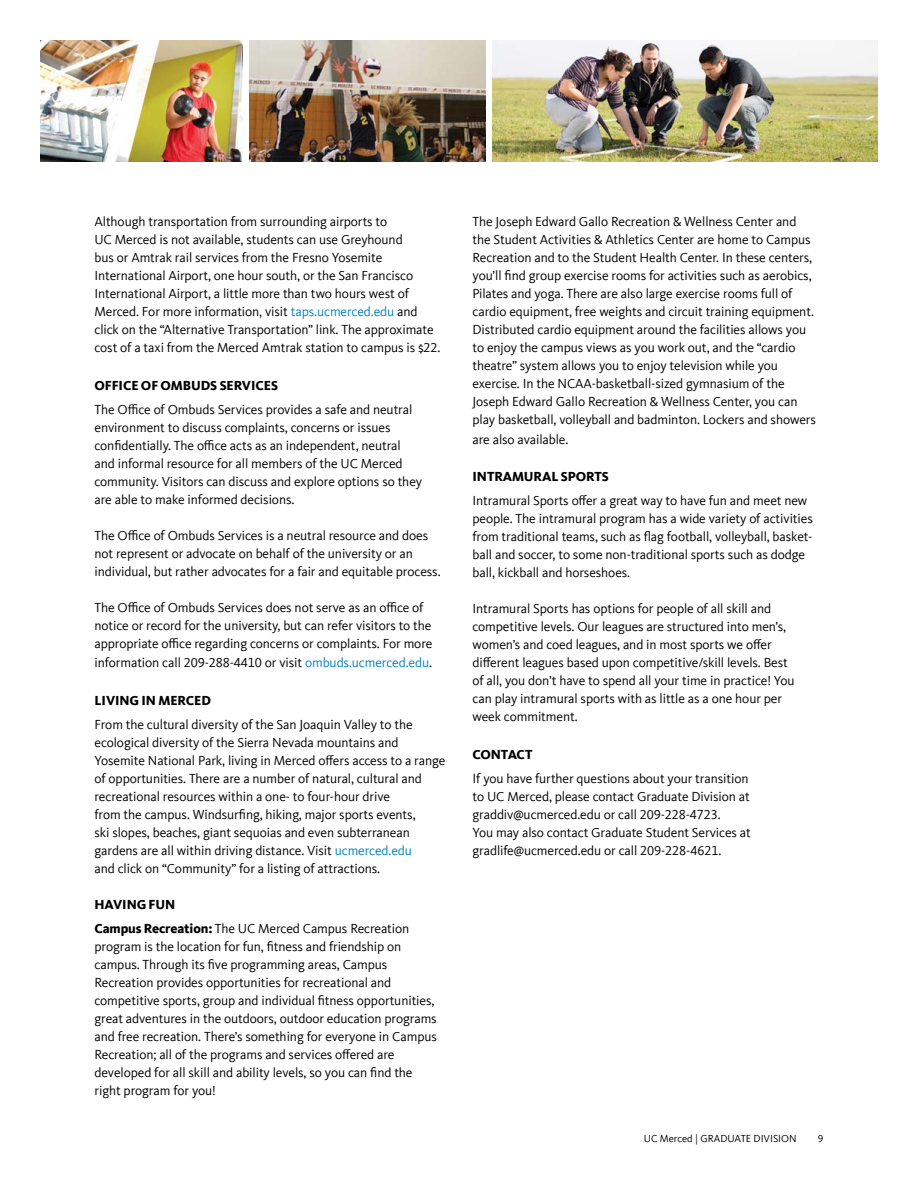
<style>
.page{position:relative;width:918px;height:1188px;background:#fff}
.page>*{position:absolute;margin:0;border:0;box-sizing:border-box;transform-origin:0 0}
.t1{font:13.5px/18px "Kievit Offc Pro";letter-spacing:-.005em;color:#000}
.t2{font:800 13.5px "Kievit Offc Pro";letter-spacing:-.005em;color:#000}
.t3{font:10.5px "Kievit Offc Pro";color:#000}
.s1{color:#0083bf}
.s2{font-weight:800}
</style>
<div class="page">
<img style="left:250px;top:40px;width:236px;height:122px">
<img style="left:40px;top:40px;width:203px;height:122px">
<img style="left:493px;top:40px;width:385px;height:122px">
<p class="t1" style="left:94px;top:213px;width:347px">Although transportation from surrounding airports to<br>UC Merced is not available, students can use Greyhound<br>bus or Amtrak rail services from the Fresno Yosemite International Airport, one hour south, or the San Francisco International Airport, a little more than two hours west of Merced. For more information, visit <span class="s1">taps.ucmerced.edu</span> and click on the “Alternative Transportation” link. The approximate cost of a taxi from the Merced Amtrak station to campus is $22.</p>
<p class="t2" style="left:94px;top:377px;width:185px">OFFICE OF OMBUDS SERVICES</p>
<p class="t1" style="left:94px;top:400px;width:329px">The Office of Ombuds Services provides a safe and neutral environment to discuss complaints, concerns or issues confidentially. The office acts as an independent, neutral and informal resource for all members of the UC Merced community. Visitors can discuss and explore options so they are able to make informed decisions.</p>
<p class="t1" style="left:94px;top:526px;width:348px">The Office of Ombuds Services is a neutral resource and does not represent or advocate on behalf of the university or an individual, but rather advocates for a fair and equitable process.</p>
<p class="t1" style="left:94px;top:598px;width:339px">The Office of Ombuds Services does not serve as an office of notice or record for the university, but can refer visitors to the appropriate office regarding concerns or complaints. For more</p>
<p class="t1" style="left:94px;top:654px;width:339px">information call 209-288-4410 or visit <span class="s1">ombuds.ucmerced.edu</span>.</p>
<p class="t2" style="left:94px;top:692px;width:85px">LIVING IN MERCED</p>
<p class="t1" style="left:94px;top:715px;width:353px">From the cultural diversity of the San Joaquin Valley to the ecological diversity of the Sierra Nevada mountains and Yosemite National Park, living in Merced offers access to a range of opportunities. There are a number of natural, cultural and recreational resources within a one- to four-hour drive<br>from the campus. Windsurfing, hiking, major sports events,<br>ski slopes, beaches, giant sequoias and even subterranean gardens are all within driving distance. Visit <span class="s1">ucmerced.edu<br></span>and click on “Community” for a listing of attractions.</p>
<p class="t1" style="left:94px;top:892px;width:316px;line-height:24px"><span class="s2">HAVING FUN<br>CAMPUS RECREATION:</span> The UC Merced Campus Recreation</p>
<p class="t1" style="left:94px;top:937px;width:344px">program is the location for fun, fitness and friendship on campus. Through its five programming areas, Campus Recreation provides opportunities for recreational and competitive sports, group and individual fitness opportunities, great adventures in the outdoors, outdoor education programs and free recreation. There’s something for everyone in Campus Recreation; all of the programs and services offered are developed for all skill and ability levels, so you can find the right program for you!</p>
<p class="t1" style="left:472px;top:213px;width:345px">The Joseph Edward Gallo Recreation &amp; Wellness Center and the Student Activities &amp; Athletics Center are home to Campus Recreation and to the Student Health Center. In these centers, you’ll find group exercise rooms for activities such as aerobics, Pilates and yoga. There are also large exercise rooms full of cardio equipment, free weights and circuit training equipment.<br>Distributed cardio equipment around the facilities allows you to enjoy the campus views as you work out, and the “cardio theatre” system allows you to enjoy television while you exercise. In the NCAA-basketball-sized gymnasium of the Joseph Edward Gallo Recreation &amp; Wellness Center, you can play basketball, volleyball and badminton. Lockers and showers</p>
<p class="t1" style="left:472px;top:430px;width:97px">are also available.</p>
<p class="t2" style="left:472px;top:468px;width:25px">INTRAMURAL</p>
<p class="t2" style="left:561px;top:468px;width:16px">SPORTS</p>
<p class="t1" style="left:472px;top:491px;width:342px">Intramural Sports offer a great way to have fun and meet new people. The intramural program has a wide variety of activities from traditional teams, such as flag football, volleyball, basket&shy;ball and soccer, to some non-traditional sports such as dodge ball, kickball and horseshoes.</p>
<p class="t1" style="left:473px;top:599px;width:324px">Intramural Sports has options for people of all skill and competitive levels. Our leagues are structured into men’s, women’s and coed leagues, and in most sports we offer different leagues based upon competitive/skill levels. Best of all, you don’t have to spend all your time in practice! You can play intramural sports with as little as a one hour per week commitment.</p>
<p class="t2" style="left:473px;top:746px;width:62px">CON TACT</p>
<p class="t1" style="left:472px;top:769px;width:280px">If you have further questions about your transition to UC Merced, please contact Graduate Division at graddiv@ucmerced.edu or call 209-228-4723.<br>You may also contact Graduate Student Services at gradlife@ucmerced.edu or call 209-228-4621.</p>
<p class="t3" style="left:644px;top:1132px;width:154px">UC Merced | GRADUATE DIVISION</p>
<p class="t3" style="left:818px;top:1132px;width:7px">9</p>
</div>
